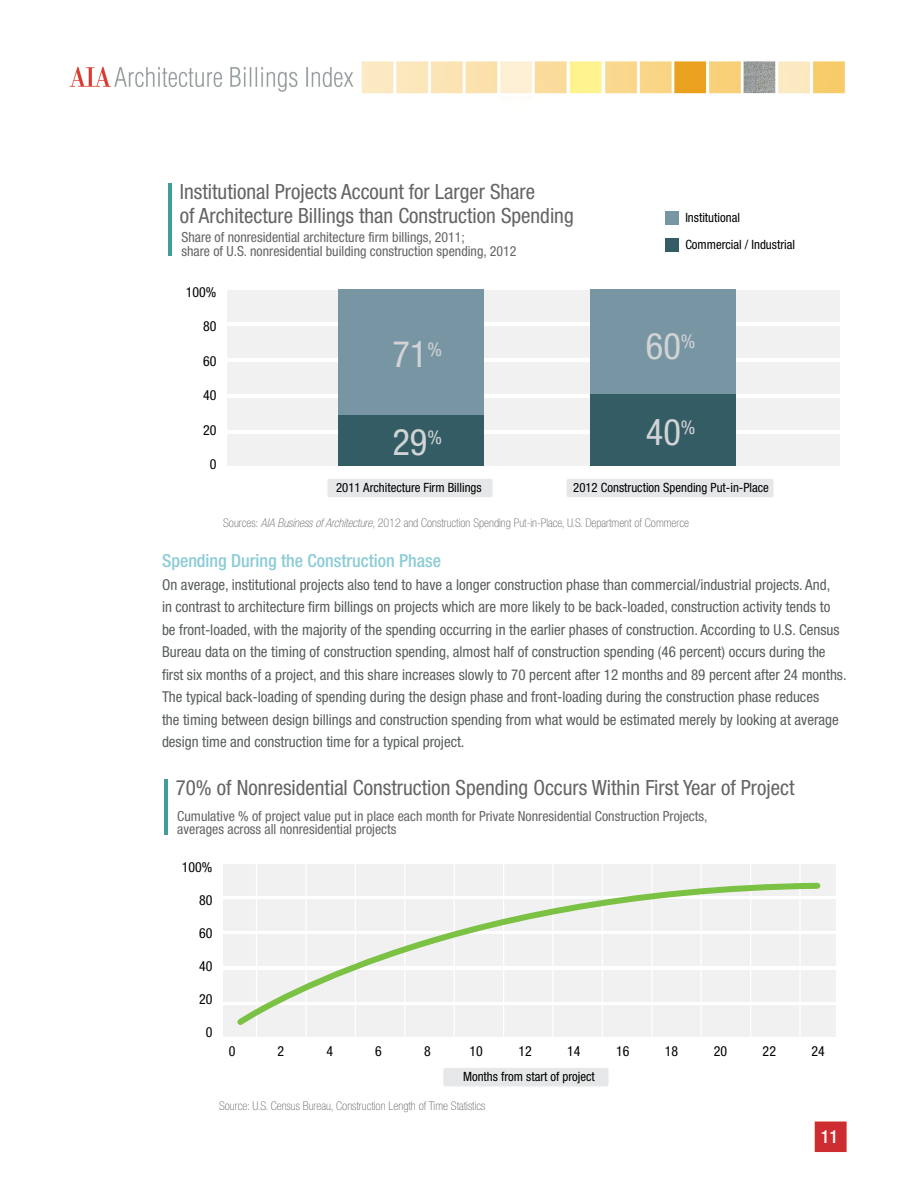
<style>
.page{position:relative;width:918px;height:1188px;background:#fff}
.page>*{position:absolute;margin:0;border:0;box-sizing:border-box;transform-origin:0 0}
.t1{font:condensed 36.6px "Helvetica Neue";color:#d1d3d4}
.t2{font:condensed 21px/24px "Helvetica Neue";color:#636466}
.t3{font:500 condensed 18px "Helvetica Neue";color:#8cccd6}
.t4{font:500 condensed 18px "Helvetica Neue";color:#fff}
.t5{font:condensed 15px/22.5px "Helvetica Neue";color:#585e5c}
.t6{font:condensed 13.95px/13.5px "Helvetica Neue";color:#636466}
.t7{font:condensed 13.95px "Helvetica Neue";color:#000}
.t8{font:condensed 12.75px/27.2px "Helvetica Neue";color:#000}
.t9{font:100 condensed 12px "Helvetica Neue";color:#636466}
.s1{font-style:italic}
</style>
<div class="page">
<img style="left:69px;top:61px;width:778px;height:1092px">
<hr style="left:164px;top:780px;width:3px;height:55px;background:#419d9b">
<div style="left:223px;top:864px;width:613px;height:31px;background:#f1f1f2"></div>
<div style="left:223px;top:899px;width:613px;height:32px;background:#f1f1f2"></div>
<div style="left:223px;top:935px;width:613px;height:31px;background:#f1f1f2"></div>
<div style="left:223px;top:970px;width:613px;height:31px;background:#f1f1f2"></div>
<div style="left:223px;top:1005px;width:613px;height:32px;background:#f1f1f2"></div>
<div style="left:443px;top:1068px;width:166px;height:18px;background:#e6e7e8;border-radius:2px"></div>
<hr style="left:256px;top:859px;width:1px;height:183px;background:#fff">
<hr style="left:305px;top:859px;width:2px;height:183px;background:#fff">
<hr style="left:355px;top:859px;width:1px;height:183px;background:#fff">
<hr style="left:404px;top:859px;width:1px;height:183px;background:#fff">
<hr style="left:454px;top:859px;width:1px;height:183px;background:#fff">
<hr style="left:503px;top:859px;width:1px;height:183px;background:#fff">
<hr style="left:552px;top:859px;width:2px;height:183px;background:#fff">
<hr style="left:602px;top:859px;width:1px;height:183px;background:#fff">
<hr style="left:651px;top:859px;width:1px;height:183px;background:#fff">
<hr style="left:701px;top:859px;width:1px;height:183px;background:#fff">
<hr style="left:750px;top:859px;width:1px;height:183px;background:#fff">
<hr style="left:799px;top:859px;width:2px;height:183px;background:#fff">
<svg style="left:234px;top:882px;width:589px;height:143px"></svg>
<hr style="left:168px;top:184px;width:4px;height:72px;background:#419d9b">
<div style="left:227px;top:290px;width:613px;height:32px;background:#f1f1f2"></div>
<div style="left:227px;top:326px;width:613px;height:32px;background:#f1f1f2"></div>
<div style="left:227px;top:362px;width:613px;height:32px;background:#f1f1f2"></div>
<div style="left:227px;top:398px;width:613px;height:32px;background:#f1f1f2"></div>
<div style="left:227px;top:434px;width:613px;height:32px;background:#f1f1f2"></div>
<div style="left:338px;top:289px;width:145px;height:128px;background:#7895a4"></div>
<div style="left:338px;top:416px;width:145px;height:50px;background:#335c64"></div>
<div style="left:591px;top:289px;width:145px;height:106px;background:#7895a4"></div>
<div style="left:591px;top:395px;width:145px;height:71px;background:#335c64"></div>
<div style="left:327px;top:479px;width:166px;height:18px;background:#e6e7e8;border-radius:2px"></div>
<div style="left:566px;top:479px;width:208px;height:18px;background:#e6e7e8;border-radius:2px"></div>
<div style="left:666px;top:211px;width:13px;height:13px;background:#7895a4"></div>
<div style="left:666px;top:238px;width:13px;height:14px;background:#335c64"></div>
<h2 class="t2" style="left:180px;top:179px;width:395px">Institutional Projects Account for Larger Share<br>of Architecture Billings than Construction Spending</h2>
<p class="t6" style="left:181px;top:230px;width:336px">Share of nonresidential architecture firm billings, 2011;<br>share of U.S. nonresidential building construction spending, 2012</p>
<p class="t7" style="left:186px;top:284px;width:32px">100%</p>
<p class="t7" style="left:203px;top:318px;width:15px">80</p>
<p class="t7" style="left:203px;top:353px;width:15px">60</p>
<p class="t7" style="left:203px;top:387px;width:15px">40</p>
<p class="t7" style="left:203px;top:422px;width:15px">20</p>
<p class="t7" style="left:210px;top:456px;width:8px">0</p>
<h1 class="t1" style="left:392px;top:333px;width:51px">71<sup>%</sup></h1>
<h1 class="t1" style="left:392px;top:421px;width:51px">29<sup>%</sup></h1>
<p class="t8" style="left:685px;top:204px;width:111px">Institutional<br>Commercial / Industrial</p>
<h1 class="t1" style="left:646px;top:325px;width:51px">60<sup>%</sup></h1>
<h1 class="t1" style="left:646px;top:411px;width:51px">40<sup>%</sup></h1>
<p class="t8" style="left:336px;top:474px;width:147px">2011 Architecture Firm Billings</p>
<p class="t8" style="left:573px;top:474px;width:197px">2012 Construction Spending Put-in-Place</p>
<p class="t9" style="left:223px;top:516px;width:467px">Sources: <span class="s1">AIA Business of Architecture</span>, 2012 and Construction Spending Put-in-Place, U.S. Department of Commerce</p>
<p class="t3" style="left:162px;top:550px;width:281px">Spending During the Construction Phase</p>
<p class="t5" style="left:162px;top:573px;width:686px">On average, institutional projects also tend to have a longer construction phase than commercial/industrial projects. And,<br>in contrast to architecture firm billings on projects which are more likely to be back-loaded, construction activity tends to be front-loaded, with the majority of the spending occurring in the earlier phases of construction. According to U.S. Census Bureau data on the timing of construction spending, almost half of construction spending (46 percent) occurs during the first six months of a project, and this share increases slowly to 70 percent after 12 months and 89 percent after 24 months.<br>The typical back-loading of spending during the design phase and front-loading during the construction phase reduces<br>the timing between design billings and construction spending from what would be estimated merely by looking at average design time and construction time for a typical project.</p>
<h2 class="t2" style="left:176px;top:775px;width:620px">70% of Nonresidential Construction Spending Occurs Within First Year of Project</h2>
<p class="t6" style="left:177px;top:809px;width:532px">Cumulative % of project value put in place each month for Private Nonresidential Construction Projects, averages across all nonresidential projects</p>
<p class="t7" style="left:182px;top:859px;width:32px">100%</p>
<p class="t7" style="left:199px;top:892px;width:15px">80</p>
<p class="t7" style="left:199px;top:925px;width:15px">60</p>
<p class="t7" style="left:199px;top:958px;width:15px">40</p>
<p class="t7" style="left:199px;top:991px;width:15px">20</p>
<p class="t7" style="left:206px;top:1024px;width:8px">0</p>
<p class="t7" style="left:229px;top:1043px;width:8px">0</p>
<p class="t7" style="left:278px;top:1043px;width:8px">2</p>
<p class="t7" style="left:326px;top:1043px;width:8px">4</p>
<p class="t7" style="left:375px;top:1043px;width:8px">6</p>
<p class="t7" style="left:424px;top:1043px;width:8px">8</p>
<p class="t7" style="left:470px;top:1043px;width:15px">10</p>
<p class="t7" style="left:518px;top:1043px;width:15px">12</p>
<p class="t7" style="left:567px;top:1043px;width:15px">14</p>
<p class="t7" style="left:616px;top:1043px;width:15px">16</p>
<p class="t7" style="left:665px;top:1043px;width:15px">18</p>
<p class="t7" style="left:714px;top:1043px;width:15px">20</p>
<p class="t7" style="left:763px;top:1043px;width:15px">22</p>
<p class="t7" style="left:812px;top:1043px;width:15px">24</p>
<p class="t8" style="left:463px;top:1063px;width:133px">Months from start of project</p>
<p class="t9" style="left:219px;top:1099px;width:268px">Source: U.S. Census Bureau, Construction Length of Time Statistics</p>
<p class="t4" style="left:821px;top:1126px;width:19px">11</p>
</div>
